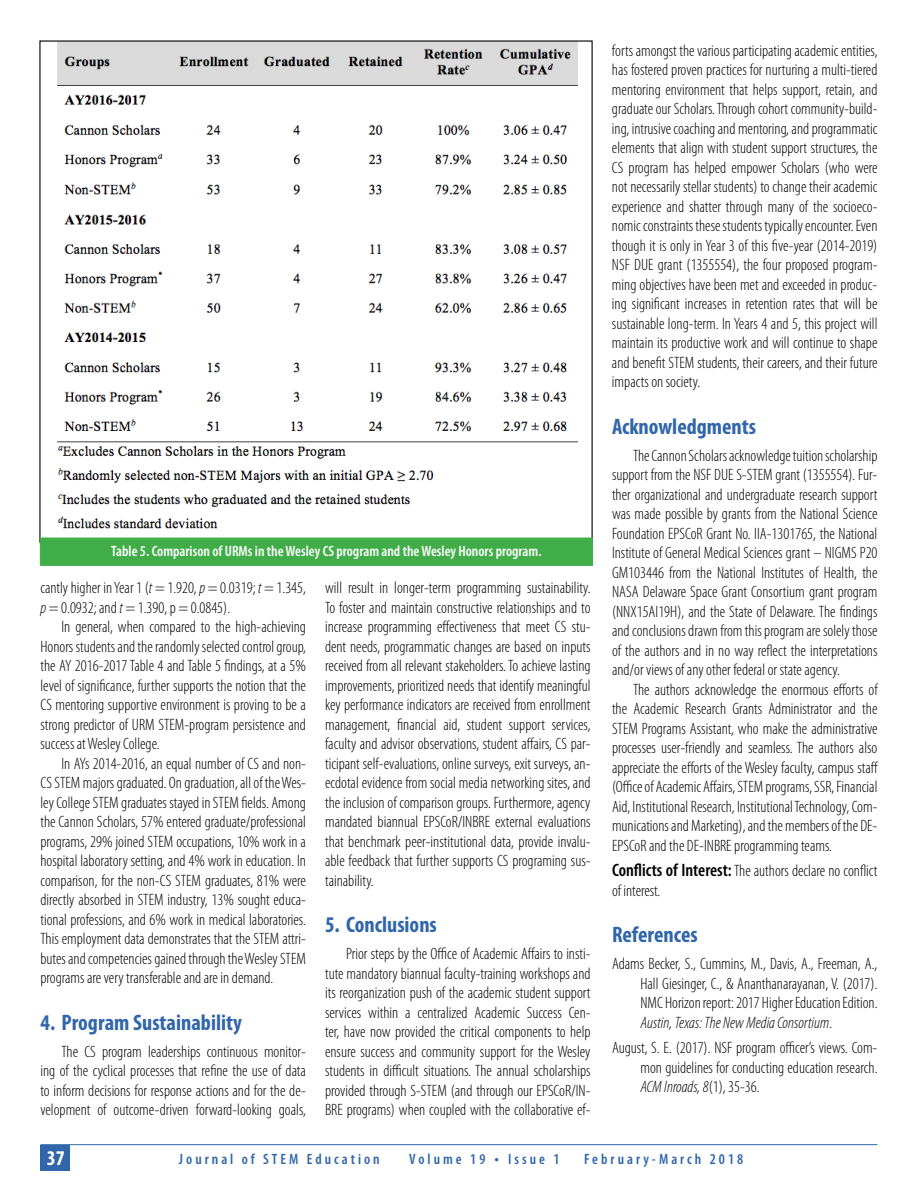
<style>
.page{position:relative;width:918px;height:1188px;background:#fff}
.page>*{position:absolute;margin:0;border:0;box-sizing:border-box;transform-origin:0 0}
.t1{font:700 condensed 22.5px "Myriad Pro";color:#3166aa}
.t2{font:700 condensed 21px "Myriad Pro";color:#fff}
.t3{font:300 condensed 16.5px/19.5px "Myriad Pro";color:#000;text-align:justify}
.t4{font:600 condensed 15px "Myriad Pro";color:#fff}
.t5{font:600 condensed 15px "Myriad Pro";letter-spacing:.2em;color:#3166aa}
.s1{font-style:italic}
.s2{font-weight:600;font-size:18px}
.s3{font-size:16.5px}
</style>
<div class="page">
<hr style="left:40px;top:1144px;width:838px;height:1px;background:#3166aa">
<div style="left:40px;top:1145px;width:30px;height:26px;background:#3166aa"></div>
<img style="left:41px;top:42px;width:550px;height:496px">
<div style="left:40px;top:538px;width:553px;height:28px;background:#41ad49;border:1px solid #41ad49"></div>
<p class="t4" style="left:111px;top:541px;width:432px">Table 5. Comparison of URMs in the Wesley CS program and the Wesley Honors program.</p>
<p class="t3" style="left:40px;top:578px;width:267px">cantly higher in Year 1 (<span class="s1">t</span> = 1.920, <span class="s1">p</span> = 0.0319; <span class="s1">t</span> = 1.345, <span class="s1">p</span> = 0.0932; and <span class="s1">t</span> = 1.390, p = 0.0845).</p>
<p class="t3" style="left:40px;top:617px;width:267px;text-indent:21px">In general, when compared to the high-achieving Honors students and the randomly selected control group, the AY 2016-2017 Table 4 and Table 5 findings, at a 5% level of significance, further supports the notion that the CS mentoring supportive environment is proving to be a strong predictor of URM STEM-program persistence and success at Wesley College.</p>
<p class="t3" style="left:40px;top:754px;width:267px;text-indent:21px">In AYs 2014-2016, an equal number of CS and non-CS STEM majors graduated. On graduation, all of the Wes&shy;ley College STEM graduates stayed in STEM fields. Among the Cannon Scholars, 57% entered graduate/professional programs, 29% joined STEM occupations, 10% work in a hospital laboratory setting, and 4% work in education. In comparison, for the non-CS STEM graduates, 81% were directly absorbed in STEM industry, 13% sought educa&shy;tional professions, and 6% work in medical laboratories.<br>This employment data demonstrates that the STEM attri&shy;butes and competencies gained through the Wesley STEM programs are very transferable and are in demand.</p>
<h1 class="t1" style="left:40px;top:1008px;width:203px">4. Program Sustainability</h1>
<p class="t3" style="left:40px;top:1042px;width:267px;text-indent:21px">The CS program leaderships continuous monitor&shy;ing of the cyclical processes that refine the use of data to inform decisions for response actions and for the de&shy;velopment of outcome-driven forward-looking goals,</p>
<p class="t3" style="left:325px;top:578px;width:267px">will result in longer-term programming sustainability.<br>To foster and maintain constructive relationships and to increase programming effectiveness that meet CS stu&shy;dent needs, programmatic changes are based on inputs received from all relevant stakeholders. To achieve lasting improvements, prioritized needs that identify meaningful key performance indicators are received from enrollment management, financial aid, student support services, faculty and advisor observations, student affairs, CS par&shy;ticipant self-evaluations, online surveys, exit surveys, an&shy;ecdotal evidence from social media networking sites, and the inclusion of comparison groups. Furthermore, agency mandated biannual EPSCoR/INBRE external evaluations that benchmark peer-institutional data, provide invalu&shy;able feedback that further supports CS programing sus&shy;tainability.</p>
<h1 class="t1" style="left:325px;top:911px;width:113px">5. Conclusions</h1>
<p class="t3" style="left:325px;top:944px;width:267px;text-indent:21px">Prior steps by the Office of Academic Affairs to insti&shy;tute mandatory biannual faculty-training workshops and its reorganization push of the academic student support services within a centralized Academic Success Cen&shy;ter, have now provided the critical components to help ensure success and community support for the Wesley students in difficult situations. The annual scholarships provided through S-STEM (and through our EPSCoR/IN-BRE programs) when coupled with the collaborative ef-</p>
<p class="t3" style="left:612px;top:40px;width:267px">forts amongst the various participating academic entities, has fostered proven practices for nurturing a multi-tiered mentoring environment that helps support, retain, and graduate our Scholars. Through cohort community-build&shy;ing, intrusive coaching and mentoring, and programmatic elements that align with student support structures, the CS program has helped empower Scholars (who were not necessarily stellar students) to change their academic experience and shatter through many of the socioeco&shy;nomic constraints these students typically encounter. Even though it is only in Year 3 of this five-year (2014-2019)<br>NSF DUE grant (1355554), the four proposed program&shy;ming objectives have been met and exceeded in produc&shy;ing significant increases in retention rates that will be sustainable long-term. In Years 4 and 5, this project will maintain its productive work and will continue to shape and benefit STEM students, their careers, and their future impacts on society.</p>
<h1 class="t1" style="left:612px;top:412px;width:146px">Acknowledgments</h1>
<p class="t3" style="left:612px;top:445px;width:267px;text-indent:21px">The Cannon Scholars acknowledge tuition scholarship support from the NSF DUE S-STEM grant (1355554). Fur&shy;ther organizational and undergraduate research support was made possible by grants from the National Science Foundation EPSCoR Grant No. IIA-1301765, the National Institute of General Medical Sciences grant – NIGMS P20<br>GM103446 from the National Institutes of Health, the NASA Delaware Space Grant Consortium grant program (NNX15AI19H), and the State of Delaware. The findings and conclusions drawn from this program are solely those of the authors and in no way reflect the interpretations and/or views of any other federal or state agency.</p>
<p class="t3" style="left:612px;top:679px;width:268px;text-indent:21px">The authors acknowledge the enormous efforts of the Academic Research Grants Administrator and the STEM Programs Assistant, who make the administrative processes user-friendly and seamless. The authors also appreciate the efforts of the Wesley faculty, campus staff (Office of Academic Affairs, STEM programs, SSR, Financial Aid, Institutional Research, Institutional Technology, Com&shy;munications and Marketing), and the members of the DE-EPSCoR and the DE-INBRE programming teams.</p>
<p class="t3" style="left:612px;top:861px;width:267px"><span class="s2">Conflicts of Interest:</span> The authors declare no conflict of interest.</p>
<h1 class="t1" style="left:612px;top:921px;width:87px">References</h1>
<p class="t3" style="left:640px;top:954px;width:239px;text-indent:-28px">Adams Becker, S., Cummins, M., Davis, A., Freeman, A., Hall Giesinger, C., &amp; Ananthanarayanan, V. (2017).<br>NMC Horizon report: 2017 Higher Education Edition.<br><span class="s1">Austin, Texas: The New Media Consortium</span>.</p>
<p class="t3" style="left:640px;top:1038px;width:238px;text-indent:-28px">August, S. E. (2017). NSF program officer’s views. Com&shy;mon guidelines for conducting education research.<br><span class="s1">ACM Inroads, 8</span>(1), 35-36.</p>
<p class="t2" style="left:47px;top:1145px;width:19px">37</p>
<p class="t5" style="left:179px;top:1150px;width:202px">Journal of STEM Education</p>
<p class="t5" style="left:409px;top:1150px;width:152px">Volume 19 <span class="s3">•</span> Issue 1</p>
<p class="t5" style="left:584px;top:1150px;width:161px">February-March 2018</p>
</div>
